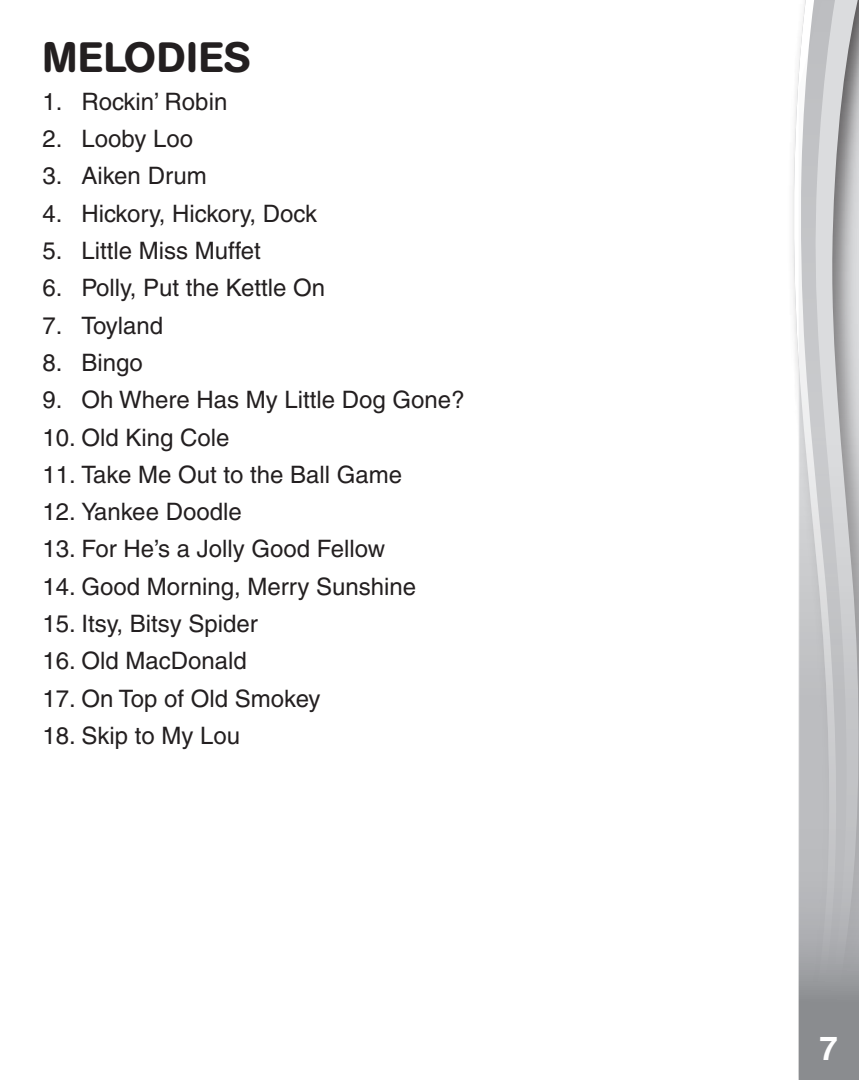
<style>
.page{position:relative;width:859px;height:1080px;background:#fff}
.page>*{position:absolute;margin:0;border:0;box-sizing:border-box;transform-origin:0 0}
.Head_line{font:500 42px "AG Book Rounded";letter-spacing:.02em;color:#231f20}
.t1{font:700 33px "Helvetica";color:#fff}
.body_text_2{font:500 24px "Helvetica";color:#231f20}
</style>
<div class="page">
<svg style="left:793px;top:59px;width:6px;height:970px"></svg>
<svg style="left:799px;top:0;width:60px;height:1080px;background:#bebfc1"></svg>
<svg style="left:798px;top:1029px;width:1px;height:51px"></svg>
<p class="Head_line" style="left:42px;top:33px;width:209px">MELODIES</p>
<p class="body_text_2" style="left:42px;top:87px;width:186px">1. Rockin’ Robin</p>
<p class="body_text_2" style="left:42px;top:125px;width:152px">2. Looby Loo</p>
<p class="body_text_2" style="left:42px;top:162px;width:166px">3. Aiken Drum</p>
<p class="body_text_2" style="left:42px;top:199px;width:276px">4. Hickory, Hickory, Dock</p>
<p class="body_text_2" style="left:42px;top:237px;width:220px">5. Little Miss Muffet</p>
<p class="body_text_2" style="left:42px;top:274px;width:284px">6. Polly, Put the Kettle On</p>
<p class="body_text_2" style="left:42px;top:311px;width:122px">7. Toyland</p>
<p class="body_text_2" style="left:42px;top:349px;width:102px">8. Bingo</p>
<p class="body_text_2" style="left:42px;top:386px;width:424px">9. Oh Where Has My Little Dog Gone?</p>
<p class="body_text_2" style="left:42px;top:423px;width:189px">10. Old King Cole</p>
<p class="body_text_2" style="left:42px;top:460px;width:361px">11. Take Me Out to the Ball Game</p>
<p class="body_text_2" style="left:42px;top:498px;width:201px">12. Yankee Doodle</p>
<p class="body_text_2" style="left:42px;top:535px;width:344px">13. For He’s a Jolly Good Fellow</p>
<p class="body_text_2" style="left:42px;top:572px;width:375px">14. Good Morning, Merry Sunshine</p>
<p class="body_text_2" style="left:42px;top:610px;width:217px">15. Itsy, Bitsy Spider</p>
<p class="body_text_2" style="left:42px;top:647px;width:206px">16. Old MacDonald</p>
<p class="body_text_2" style="left:42px;top:684px;width:280px">17. On Top of Old Smokey</p>
<p class="body_text_2" style="left:42px;top:722px;width:199px">18. Skip to My Lou</p>
<h2 class="t1" style="left:820px;top:1025px;width:26px">7 <sup>7</sup>7</h2>
</div>
